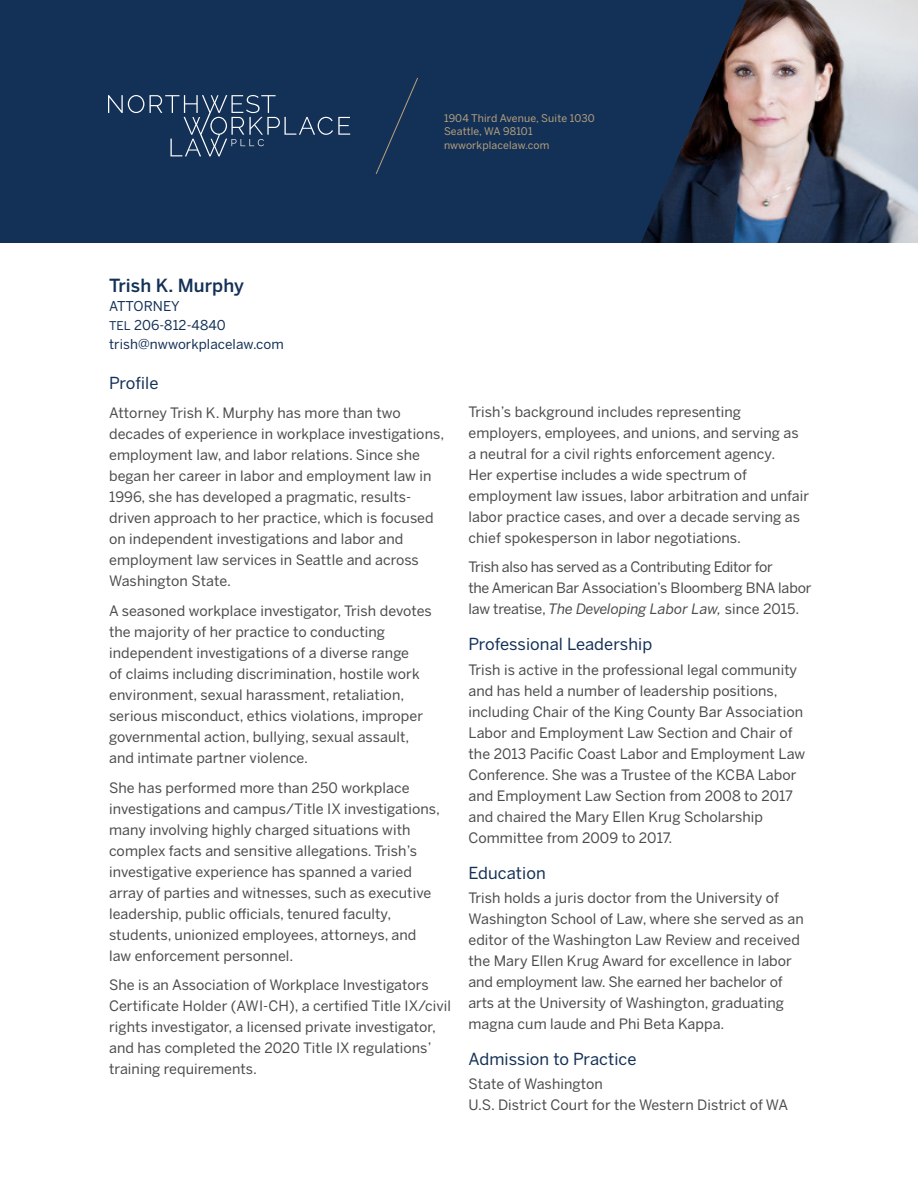
<style>
.page{position:relative;width:918px;height:1188px;background:#fff}
.page>*{position:absolute;margin:0;border:0;box-sizing:border-box;transform-origin:0 0}
.t1{font:500 18px "Benton Sans";letter-spacing:.005em;color:#133156}
.t2{font:16.5px "Benton Sans";letter-spacing:.005em;color:#133156}
.t3{font:14.25px/21px "Benton Sans";letter-spacing:.005em;color:#4b4c4d}
.t4{font:14.25px/21px "Benton Sans";letter-spacing:-.02em;color:#4b4c4d}
.t5{font:13.5px/19.2px "Benton Sans";letter-spacing:.005em;color:#133156}
.t6{font:10.5px/13.5px "Benton Sans";letter-spacing:.01em;color:#baa17e}
.s1{font-size:12px}
.s2{font-style:italic}
</style>
<div class="page">
<div style="left:0;top:0;width:918px;height:243px;background:#133156"></div>
<svg style="left:108px;top:95px;width:36px;height:18px"></svg>
<svg style="left:150px;top:95px;width:200px;height:61px"></svg>
<svg style="left:376px;top:77px;width:42px;height:97px"></svg>
<img style="left:641px;top:0;width:277px;height:243px">
<p class="t1" style="left:109px;top:279px;width:136px">Trish K. Murphy</p>
<p class="t5" style="left:109px;top:298px;width:176px">ATTORNEY<br><span class="s1">TEL</span> 206-812-4840 trish@nwworkplacelaw.com</p>
<p class="t6" style="left:444px;top:112px;width:152px">1904 Third Avenue, Suite 1030<br>Seattle, WA 98101 nwworkplacelaw.com</p>
<p class="t2" style="left:109px;top:376px;width:51px">Profile</p>
<p class="t3" style="left:109px;top:404px;width:337px">Attorney Trish K. Murphy has more than two decades of experience in workplace investigations, employment law, and labor relations. Since she began her career in labor and employment law in 1996, she has developed a pragmatic, results&shy;driven approach to her practice, which is focused on independent investigations and labor and employment law services in Seattle and across Washington State.</p>
<p class="t3" style="left:109px;top:602px;width:324px">A seasoned workplace investigator, Trish devotes the majority of her practice to conducting independent investigations of a diverse range<br>of claims including discrimination, hostile work environment, sexual harassment, retaliation, serious misconduct, ethics violations, improper governmental action, bullying, sexual assault, and intimate partner violence.</p>
<p class="t3" style="left:109px;top:778px;width:332px">She has performed more than 250 workplace investigations and campus/Title IX investigations, many involving highly charged situations with complex facts and sensitive allegations. Trish’s investigative experience has spanned a varied array of parties and witnesses, such as executive leadership, public officials, tenured faculty, students, unionized employees, attorneys, and law enforcement personnel.</p>
<p class="t3" style="left:109px;top:976px;width:343px">She is an Association of Workplace Investigators Certificate Holder (AWI-CH), a certified Title IX/civil rights investigator, a licensed private investigator, and has completed the 2020 Title IX regulations’ training requirements.</p>
<p class="t3" style="left:468px;top:402px;width:342px">Trish’s background includes representing employers, employees, and unions, and serving as a neutral for a civil rights enforcement agency.<br>Her expertise includes a wide spectrum of employment law issues, labor arbitration and unfair labor practice cases, and over a decade serving as chief spokesperson in labor negotiations.</p>
<p class="t4" style="left:468px;top:558px;width:345px">Trish also has served as a Contributing Editor for<br>the American Bar Association’s Bloomberg BNA labor law treatise, <span class="s2">The Developing Labor Law,</span> since 2015.</p>
<p class="t2" style="left:468px;top:638px;width:185px">Professional Leadership</p>
<p class="t3" style="left:468px;top:660px;width:338px">Trish is active in the professional legal community and has held a number of leadership positions, including Chair of the King County Bar Association Labor and Employment Law Section and Chair of the 2013 Pacific Coast Labor and Employment Law Conference. She was a Trustee of the KCBA Labor and Employment Law Section from 2008 to 2017 and chaired the Mary Ellen Krug Scholarship Committee from 2009 to 2017.</p>
<p class="t2" style="left:468px;top:866px;width:79px">Education</p>
<p class="t3" style="left:468px;top:889px;width:337px">Trish holds a juris doctor from the University of Washington School of Law, where she served as an editor of the Washington Law Review and received the Mary Ellen Krug Award for excellence in labor and employment law. She earned her bachelor of arts at the University of Washington, graduating magna cum laude and Phi Beta Kappa.</p>
<p class="t2" style="left:468px;top:1053px;width:170px">Admission to Practice</p>
<p class="t3" style="left:468px;top:1075px;width:321px">State of Washington<br>U.S. District Court for the Western District of WA</p>
</div>
